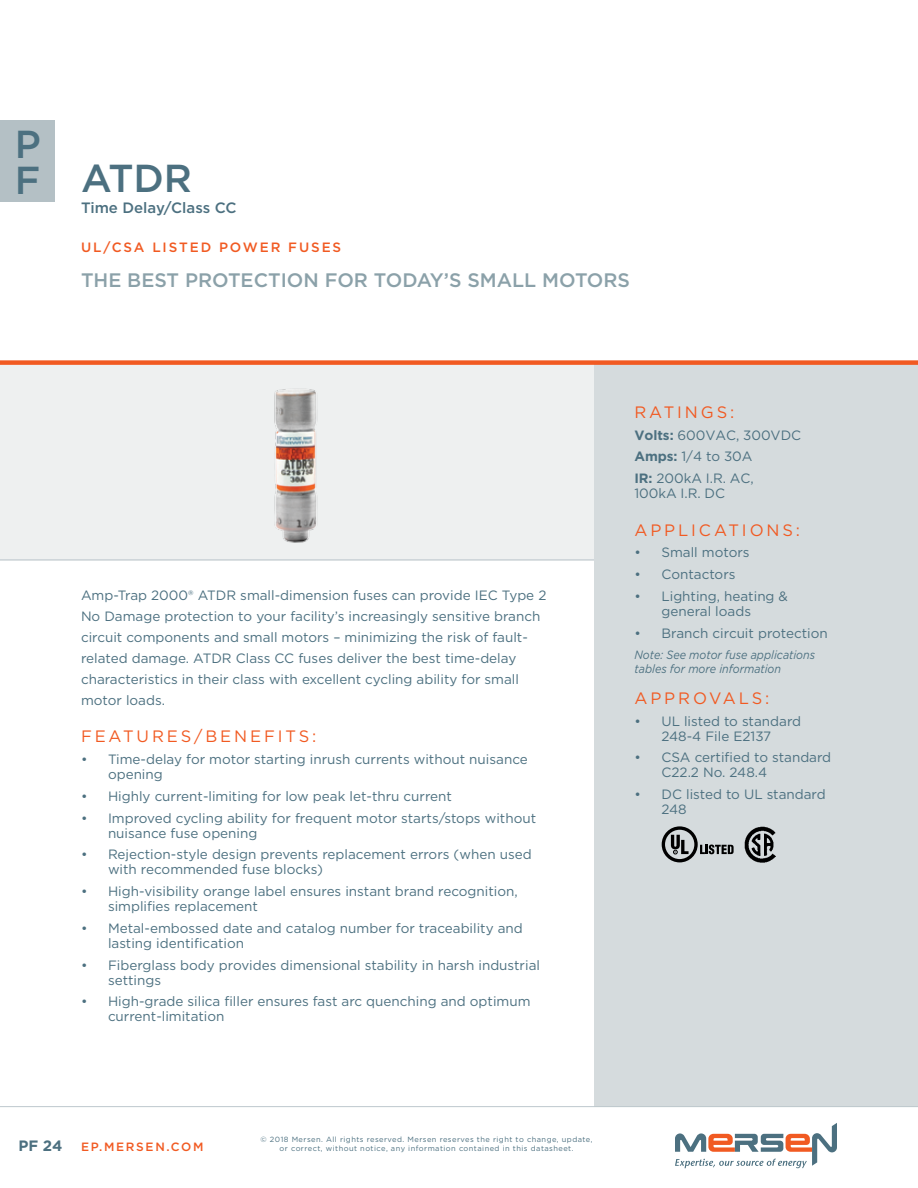
<style>
.page{position:relative;width:918px;height:1188px;background:#fff}
.page>*{position:absolute;margin:0;border:0;box-sizing:border-box;transform-origin:0 0}
.t1{font:500 39px/36px "Gotham";color:#4c7080}
.t2{font:500 19.5px "Gotham";color:#8ba1a9}
.t3{font:16.5px "Gotham";letter-spacing:.175em;color:#f15a22}
.t4{font:500 15px "Gotham";color:#4c7080}
.t5{font:13.5px/15px "Gotham";color:#4c7080}
.t6{font:500 13.5px "Gotham";letter-spacing:.14em;color:#f15a22}
.t7{font:italic 12px/14.4px "Gotham";color:#4c7080;scale:.9 1}
.t8{font:500 12px "Gotham";letter-spacing:.14em;color:#f15a22}
.t9{font:7.5px/9px "Gotham";letter-spacing:.06em;color:#4c7080;text-align:center}
.s1{font-weight:700}
.s2{font-weight:700;font-size:15px;color:#4c7080}
</style>
<div class="page">
<svg style="left:675px;top:1123px;width:162px;height:45px"></svg>
<div style="left:0;top:365px;width:594px;height:195px;background:#eef0f0"></div>
<div style="left:594px;top:365px;width:324px;height:742px;background:#d5dbdd"></div>
<div style="left:0;top:360px;width:918px;height:5px;background:#f15a22"></div>
<hr style="left:0;top:560px;width:594px;height:1px;background:#bec8cd">
<hr style="left:0;top:1106px;width:918px;height:1px;background:#bec8cd">
<div style="left:0;top:121px;width:55px;height:81px;background:#b4c0c5"></div>
<img style="left:274px;top:388px;width:42px;height:155px">
<img style="left:744px;top:826px;width:32px;height:36px">
<svg style="left:662px;top:826px;width:72px;height:36px"></svg>
<h1 class="t1" style="left:15px;top:125px;width:28px">P<br>F</h1>
<h1 class="t1" style="left:81px;top:160px;width:113px">ATDR</h1>
<p class="t4" style="left:81px;top:198px;width:157px">Time Delay/Class CC</p>
<p class="t6" style="left:81px;top:239px;width:262px">UL/CSA LISTED POWER FUSES</p>
<h2 class="t2" style="left:81px;top:267px;width:551px">THE BEST PROTECTION FOR TODAY’S SMALL MOTORS</h2>
<p class="t5" style="left:81px;top:584px;width:467px;line-height:21px">Amp-Trap 2000® ATDR small-dimension fuses can provide IEC Type 2<br>No Damage protection to your facility’s increasingly sensitive branch circuit components and small motors – minimizing the risk of fault&shy;related damage. ATDR Class CC fuses deliver the best time-delay characteristics in their class with excellent cycling ability for small motor loads.</p>
<p class="t3" style="left:81px;top:726px;width:237px">FEATURES/BENEFITS:</p>
<p class="t5" style="left:108px;top:752px;width:421px;text-indent:-27px">• Time-delay for motor starting inrush currents without nuisance opening</p>
<p class="t5" style="left:81px;top:788px;width:372px">• Highly current-limiting for low peak let-thru current</p>
<p class="t5" style="left:108px;top:810px;width:430px;text-indent:-27px">• Improved cycling ability for frequent motor starts/stops without nuisance fuse opening</p>
<p class="t5" style="left:108px;top:847px;width:425px;text-indent:-27px">• Rejection-style design prevents replacement errors (when used with recommended fuse blocks)</p>
<p class="t5" style="left:108px;top:884px;width:411px;text-indent:-27px">• High-visibility orange label ensures instant brand recognition, simplifies replacement</p>
<p class="t5" style="left:108px;top:920px;width:416px;text-indent:-27px">• Metal-embossed date and catalog number for traceability and lasting identification</p>
<p class="t5" style="left:108px;top:957px;width:434px;text-indent:-27px">• Fiberglass body provides dimensional stability in harsh industrial settings</p>
<p class="t5" style="left:108px;top:994px;width:424px;text-indent:-27px">• High-grade silica filler ensures fast arc quenching and optimum current-limitation</p>
<p class="t3" style="left:634px;top:401px;width:101px">RATINGS:</p>
<p class="t5" style="left:634px;top:424px;width:168px;line-height:21.8px"><span class="s1">Volts:</span> 600VAC, 300VDC<br><span class="s1">Amps:</span> 1/4 to 30A<br><span class="s1">IR:</span> 200kA I.R. AC,</p>
<p class="t5" style="left:634px;top:486px;width:92px">100kA I.R. DC</p>
<p class="t3" style="left:634px;top:519px;width:167px">APPLICATIONS:</p>
<p class="t5" style="left:634px;top:545px;width:117px">• Small motors</p>
<p class="t5" style="left:634px;top:567px;width:103px">• Contactors</p>
<p class="t5" style="left:662px;top:588px;width:128px;text-indent:-27px">• Lighting, heating &amp; general loads</p>
<p class="t5" style="left:634px;top:625px;width:195px">• Branch circuit protection</p>
<p class="t7" style="left:634px;top:647px;width:202px">Note: See motor fuse applications tables for more information</p>
<p class="t3" style="left:634px;top:688px;width:137px">APPROVALS:</p>
<p class="t5" style="left:634px;top:713px;width:168px;text-align:center">• UL listed to standard<br>248-4 File E2137</p>
<p class="t5" style="left:662px;top:750px;width:171px;text-indent:-27px">• CSA certified to standard<br>C22.2 No. 248.4</p>
<p class="t5" style="left:662px;top:787px;width:166px;text-indent:-27px">• DC listed to UL standard<br>248</p>
<p class="t8" style="left:18px;top:1139px;width:187px"><span class="s2">PF 24</span> EP.MERSEN.COM</p>
<p class="t9" style="left:261px;top:1135px;width:334px">© 2018 Mersen. All rights reserved. Mersen reserves the right to change, update, or correct, without notice, any information contained in this datasheet.</p>
</div>
